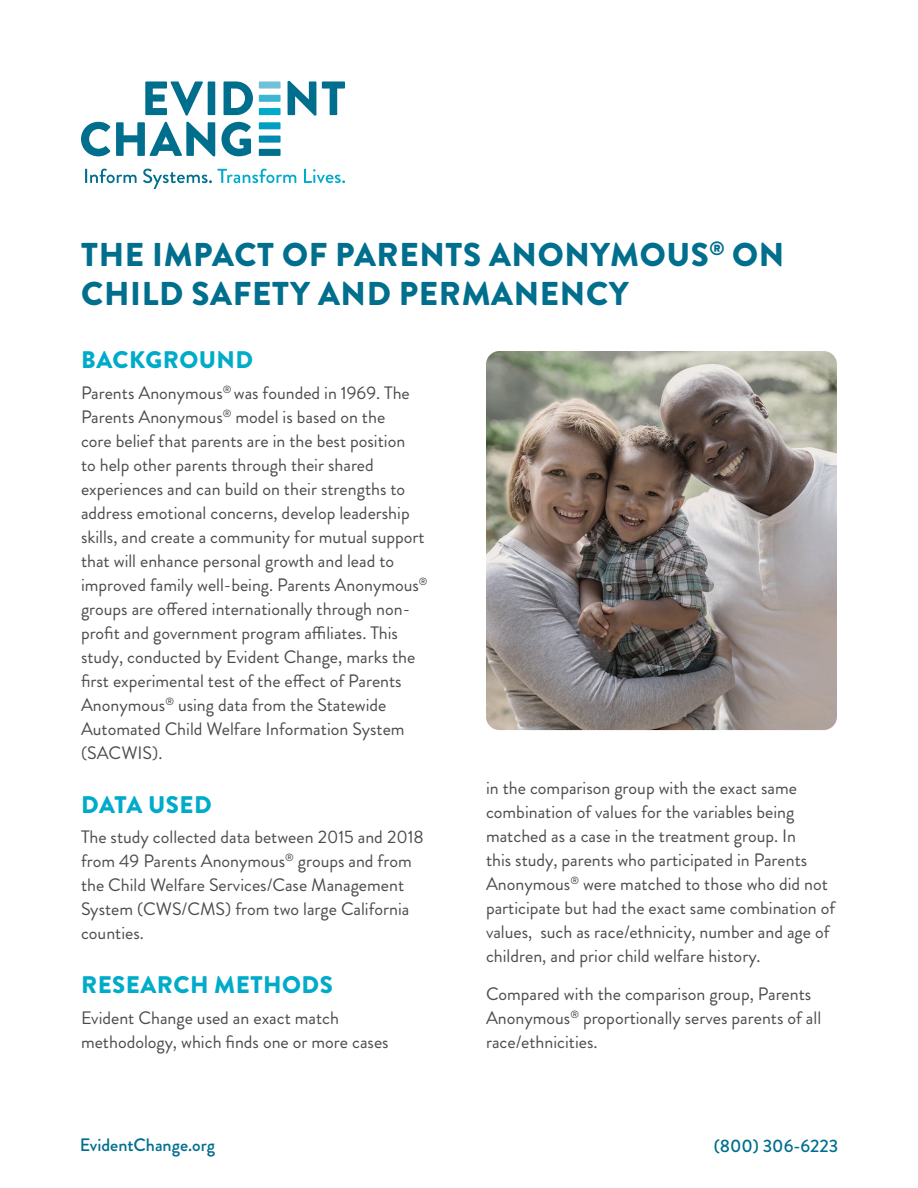
<style>
.page{position:relative;width:918px;height:1188px;background:#fff}
.page>*{position:absolute;margin:0;border:0;box-sizing:border-box;transform-origin:0 0}
.Heading_1{font:900 33px/39px "Brandon Grotesque";letter-spacing:.02em;color:#006e8d}
.Heading_2{font:900 24px "Brandon Grotesque";letter-spacing:.02em;color:#00abca}
.Body_Copy{font:18px/24px "Brandon Grotesque";color:#4c4c4e}
.t1{font:500 18px "Brandon Grotesque";color:#006e8d}
</style>
<div class="page">
<svg style="left:85px;top:169px;width:52px;height:14px"></svg>
<svg style="left:143px;top:169px;width:69px;height:20px"></svg>
<svg style="left:218px;top:169px;width:78px;height:14px"></svg>
<svg style="left:304px;top:169px;width:41px;height:14px"></svg>
<svg style="left:81px;top:122px;width:29px;height:34px"></svg>
<svg style="left:116px;top:122px;width:99px;height:34px"></svg>
<svg style="left:221px;top:122px;width:30px;height:34px"></svg>
<svg style="left:259px;top:122px;width:22px;height:7px"></svg>
<svg style="left:259px;top:136px;width:22px;height:7px"></svg>
<svg style="left:259px;top:149px;width:22px;height:7px"></svg>
<svg style="left:145px;top:81px;width:58px;height:35px"></svg>
<div style="left:208px;top:81px;width:7px;height:34px;background:#006e8d"></div>
<svg style="left:224px;top:81px;width:29px;height:34px"></svg>
<svg style="left:288px;top:81px;width:28px;height:35px"></svg>
<svg style="left:322px;top:81px;width:23px;height:34px"></svg>
<svg style="left:259px;top:81px;width:22px;height:8px"></svg>
<svg style="left:259px;top:95px;width:22px;height:7px"></svg>
<svg style="left:259px;top:108px;width:22px;height:7px"></svg>
<img style="left:486px;top:351px;width:351px;height:379px">
<p class="Heading_1" style="left:81px;top:236px;width:705px">THE IMPACT OF PARENTS ANONYMOUS<sup>®</sup> ON<br>CHILD SAFETY AND PERMANENCY</p>
<p class="Heading_2" style="left:81px;top:343px;width:174px">BACKGROUND</p>
<p class="Body_Copy" style="left:81px;top:381px;width:348px">Parents Anonymous<sup>®</sup> was founded in 1969. The Parents Anonymous<sup>®</sup> model is based on the<br>core belief that parents are in the best position<br>to help other parents through their shared experiences and can build on their strengths to address emotional concerns, develop leadership skills, and create a community for mutual support that will enhance personal growth and lead to improved family well-being. Parents Anonymous<sup>® </sup>groups are offered internationally through non&shy;profit and government program affiliates. This study, conducted by Evident Change, marks the first experimental test of the effect of Parents Anonymous<sup>®</sup> using data from the Statewide Automated Child Welfare Information System (SACWIS).</p>
<p class="Heading_2" style="left:81px;top:787px;width:132px">DATA USED</p>
<p class="Body_Copy" style="left:81px;top:825px;width:344px">The study collected data between 2015 and 2018 from 49 Parents Anonymous<sup>®</sup> groups and from the Child Welfare Services/Case Management System (CWS/CMS) from two large California counties.</p>
<p class="Heading_2" style="left:81px;top:968px;width:253px">RESEARCH METHODS</p>
<p class="Body_Copy" style="left:81px;top:1006px;width:309px">Evident Change used an exact match methodology, which finds one or more cases</p>
<p class="Body_Copy" style="left:486px;top:776px;width:351px">in the comparison group with the exact same combination of values for the variables being matched as a case in the treatment group. In<br>this study, parents who participated in Parents Anonymous<sup>®</sup> were matched to those who did not participate but had the exact same combination of values, such as race/ethnicity, number and age of children, and prior child welfare history.</p>
<p class="Body_Copy" style="left:486px;top:982px;width:337px">Compared with the comparison group, Parents<br>Anonymous<sup>®</sup> proportionally serves parents of all race/ethnicities.</p>
<p class="t1" style="left:80px;top:1132px;width:137px">EvidentChange.org</p>
<p class="t1" style="left:714px;top:1133px;width:126px">(800) 306-6223</p>
</div>
